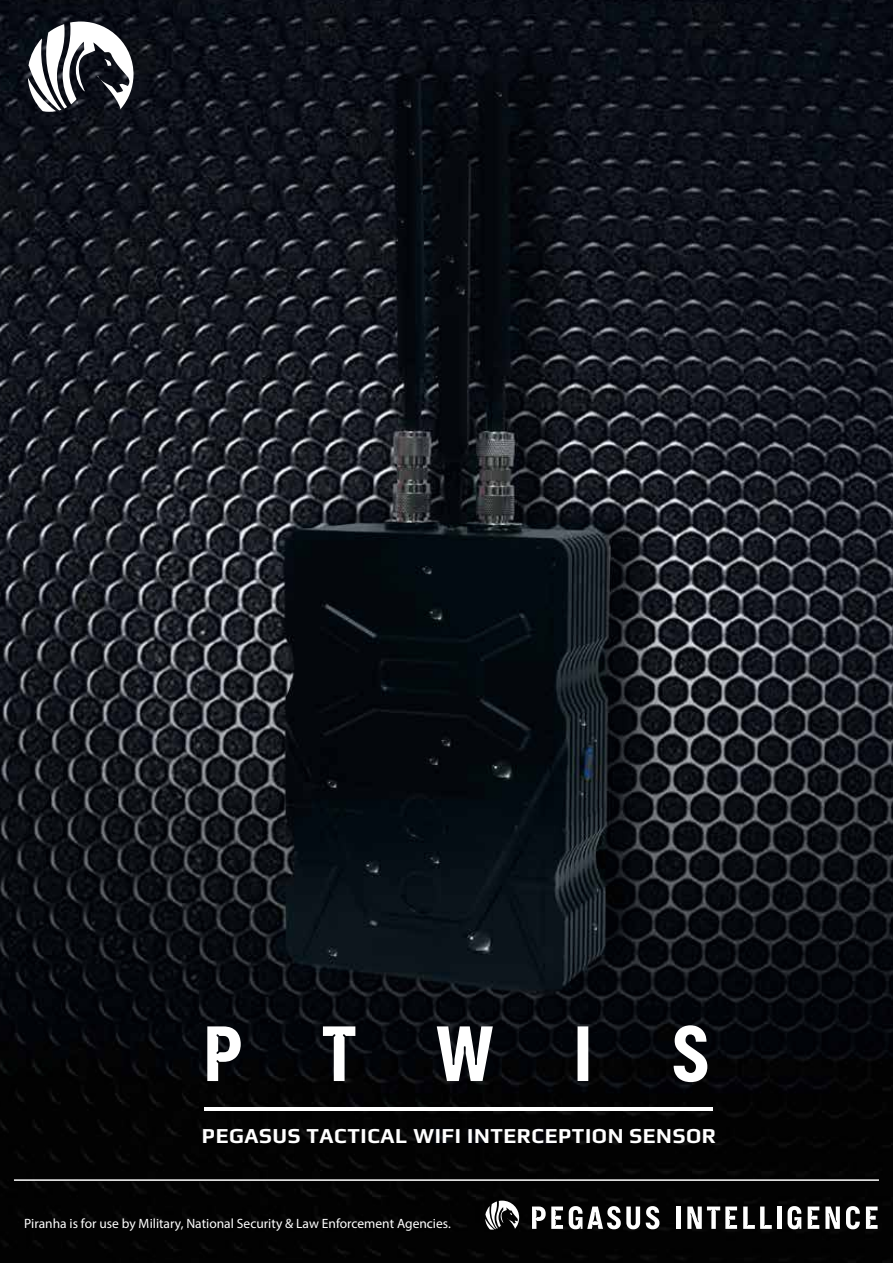
<style>
.page{position:relative;width:893px;height:1263px;background:#fff}
.page>*{position:absolute;margin:0;border:0;box-sizing:border-box;transform-origin:0 0}
.t1{font:78px "amv Antechamber";letter-spacing:1em;color:#fff}
.t2{font:700 21.45px "Play";letter-spacing:.03em;color:#fff}
.t3{font:13.5px "Myriad Pro";color:#fff}
</style>
<div class="page">
<img style="left:0;top:0;width:893px;height:1263px">
<hr style="left:204px;top:1107px;width:509px;height:3px;background:#fff">
<hr style="left:14px;top:1179px;width:865px;height:2px;background:#fff">
<svg style="left:532px;top:1206px;width:31px;height:23px"></svg>
<svg style="left:569px;top:1206px;width:71px;height:23px"></svg>
<svg style="left:646px;top:1206px;width:13px;height:23px"></svg>
<div style="left:676px;top:1206px;width:5px;height:23px;background:#fff"></div>
<svg style="left:687px;top:1206px;width:50px;height:23px"></svg>
<svg style="left:743px;top:1206px;width:29px;height:23px"></svg>
<hr style="left:777px;top:1206px;width:4px;height:23px;background:#fff">
<svg style="left:788px;top:1206px;width:13px;height:23px"></svg>
<svg style="left:808px;top:1206px;width:11px;height:23px"></svg>
<svg style="left:825px;top:1206px;width:15px;height:23px"></svg>
<svg style="left:846px;top:1206px;width:14px;height:23px"></svg>
<svg style="left:866px;top:1206px;width:12px;height:23px"></svg>
<svg style="left:485px;top:1200px;width:34px;height:29px"></svg>
<svg style="left:28px;top:21px;width:106px;height:91px"></svg>
<h1 class="t1" style="left:202px;top:1007px;width:509px">PTWIS</h1>
<h2 class="t2" style="left:202px;top:1123px;width:516px">PEGASUS TACTICAL WIFI INTERCEPTION SENSOR</h2>
<p class="t3" style="left:24px;top:1215px;width:428px">Piranha is for use by Military, National Security &amp; Law Enforcement Agencies.</p>
</div>
